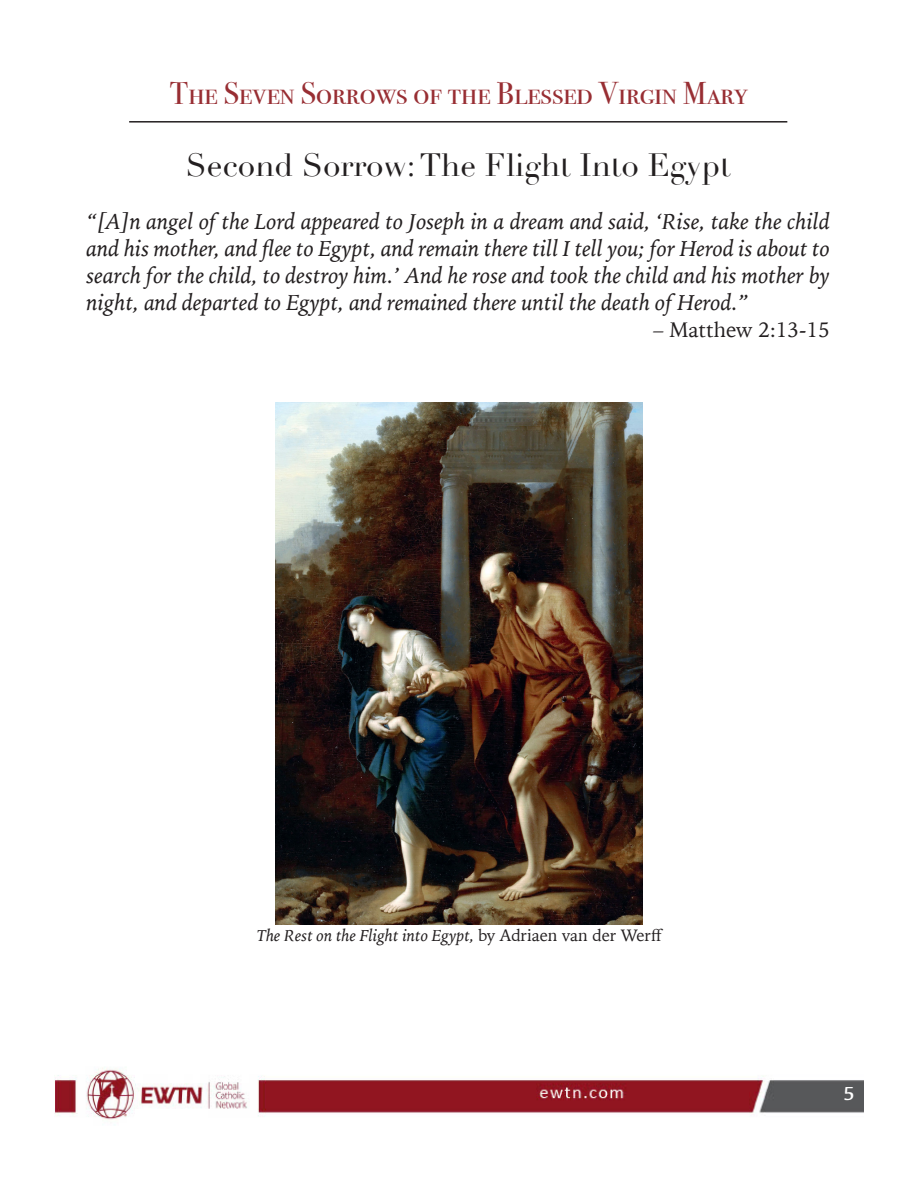
<style>
.page{position:relative;width:918px;height:1188px;background:#fff}
.page>*{position:absolute;margin:0;border:0;box-sizing:border-box;transform-origin:0 0}
.t1{font:31.5px "Bodoni Svty Two SCITCTT";color:#982e33}
.t2{font:31.5px "Didot";color:#231f20}
.t3{font:italic 22.5px/27px "Iowan Old Style";color:#231f20;text-align:justify}
.t4{font:21px "Iowan Old Style";color:#231f20}
.t5{font:19.5px "Kefa";color:#fff}
.t6{font:italic 16.5px "Iowan Old Style";color:#231f20}
.s1{font-style:normal}
</style>
<div class="page">
<img style="left:54px;top:121px;width:810px;height:999px">
<hr style="left:129px;top:121px;width:658px;height:2px;background:#231f20">
<img style="left:275px;top:402px;width:368px;height:522px">
<p class="t1" style="left:170px;top:74px;width:580px">The Seven Sorrows of the Blessed Virgin Mary</p>
<p class="t2" style="left:186px;top:147px;width:546px">Second Sorrow: The Flight Into Egypt</p>
<p class="t3" style="left:87px;top:206px;width:745px">“[A]n angel of the Lord appeared to Joseph in a dream and said, ‘Rise, take the child and his mother, and flee to Egypt, and remain there till I tell you; for Herod is about to search for the child, to destroy him.’ And he rose and took the child and his mother by night, and departed to Egypt, and remained there until the death of Herod.”</p>
<p class="t4" style="left:653px;top:310px;width:178px">– Matthew 2:13-15</p>
<p class="t6" style="left:257px;top:921px;width:408px">The Rest on the Flight into Egypt, <span class="s1">by Adriaen van der Werff</span></p>
<p class="t5" style="left:843px;top:1081px;width:13px">5</p>
</div>
